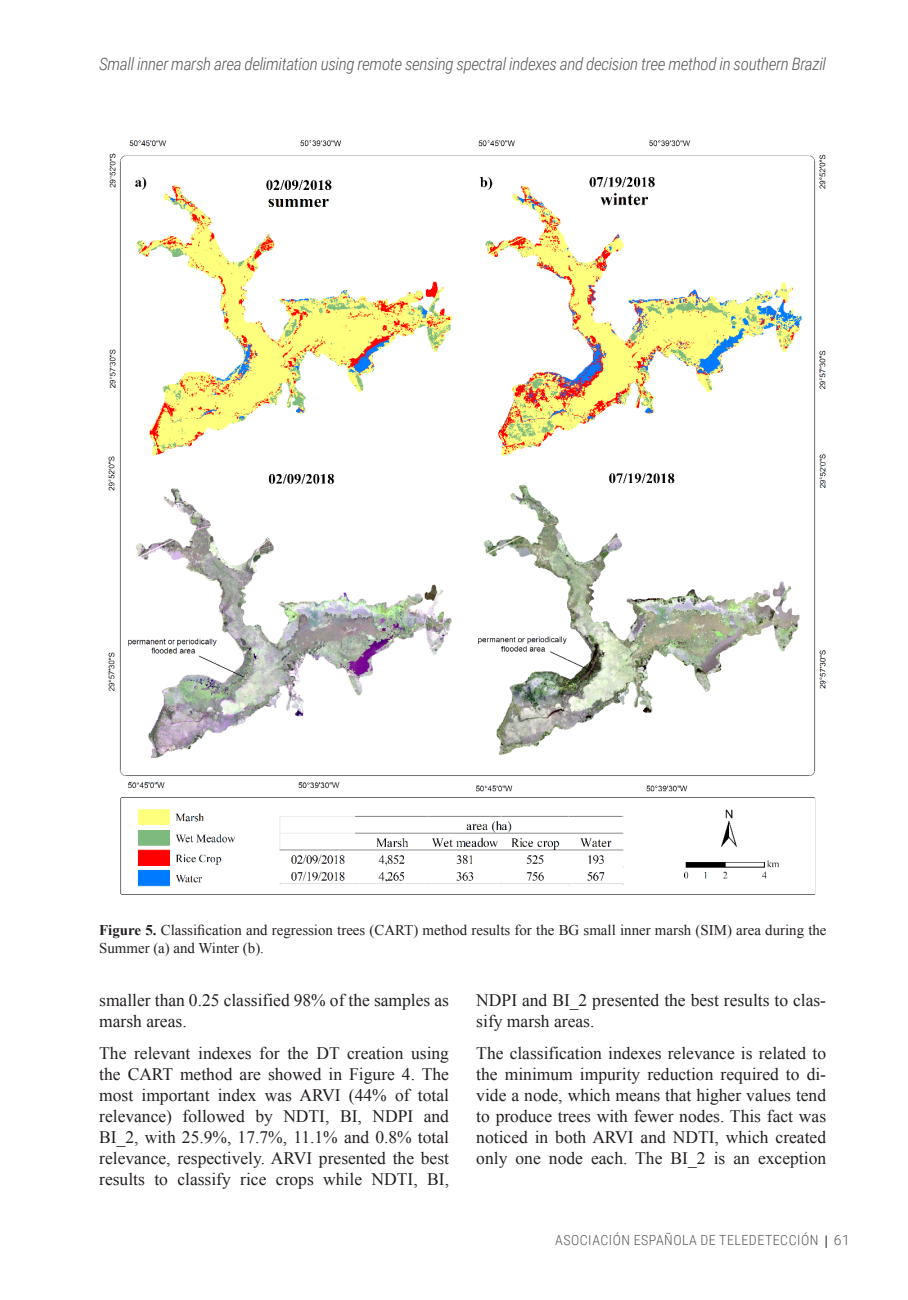
<style>
.page{position:relative;width:908px;height:1300px;background:#fff}
.page>*{position:absolute;margin:0;border:0;box-sizing:border-box;transform-origin:0 0}
.TD_06_TXT_GRAL{font:17.5px/21px "Times New Roman";color:#231f20}
.t1{font:italic 300 17.15px "Roboto Condensed";letter-spacing:-.02em;color:#57585a}
.TD_09_PIE_FOTO{font:14.88px/17.8px "Times New Roman";color:#231f20}
.t2{font:300 14px "Roboto Condensed";letter-spacing:.035em;color:#57585a}
.t3{font:300 14px "Roboto";color:#57585a}
.s1{font-weight:700}
</style>
<div class="page">
<svg style="left:826px;top:1235px;width:1px;height:13px"></svg>
<img style="left:108px;top:140px;width:718px;height:755px">
<p class="t1" style="left:99px;top:52px;width:728px">Small inner marsh area delimitation using remote sensing spectral indexes and decision tree method in southern Brazil</p>
<p class="TD_09_PIE_FOTO" style="left:99px;top:920px;width:729px"><span class="s1">Figure 5.</span> Classification and regression trees (CART) method results for the BG small inner marsh (SIM) area during the<br>Summer (a) and Winter (b).</p>
<p class="TD_06_TXT_GRAL" style="left:99px;top:989px;width:351px">smaller than 0.25 classified 98% of the samples as marsh areas.</p>
<p class="TD_06_TXT_GRAL" style="left:99px;top:1042px;width:351px;text-align:justify">The relevant indexes for the DT creation using the CART method are showed in Figure 4. The most important index was ARVI (44% of total relevance) followed by NDTI, BI, NDPI and BI_2, with 25.9%, 17.7%, 11.1% and 0.8% total relevance, respectively. ARVI presented the best results to classify rice crops while NDTI, BI,</p>
<p class="TD_06_TXT_GRAL" style="left:476px;top:989px;width:351px">NDPI and BI_2 presented the best results to clas&shy;sify marsh areas.</p>
<p class="TD_06_TXT_GRAL" style="left:476px;top:1042px;width:351px;text-align:justify">The classification indexes relevance is related to the minimum impurity reduction required to di&shy;vide a node, which means that higher values tend to produce trees with fewer nodes. This fact was noticed in both ARVI and NDTI, which created only one node each. The BI_2 is an exception</p>
<p class="t2" style="left:555px;top:1230px;width:265px">ASOCIACIÓN ESPAÑOLA DE TELEDETECCIÓN</p>
<p class="t3" style="left:834px;top:1230px;width:18px">61</p>
</div>
